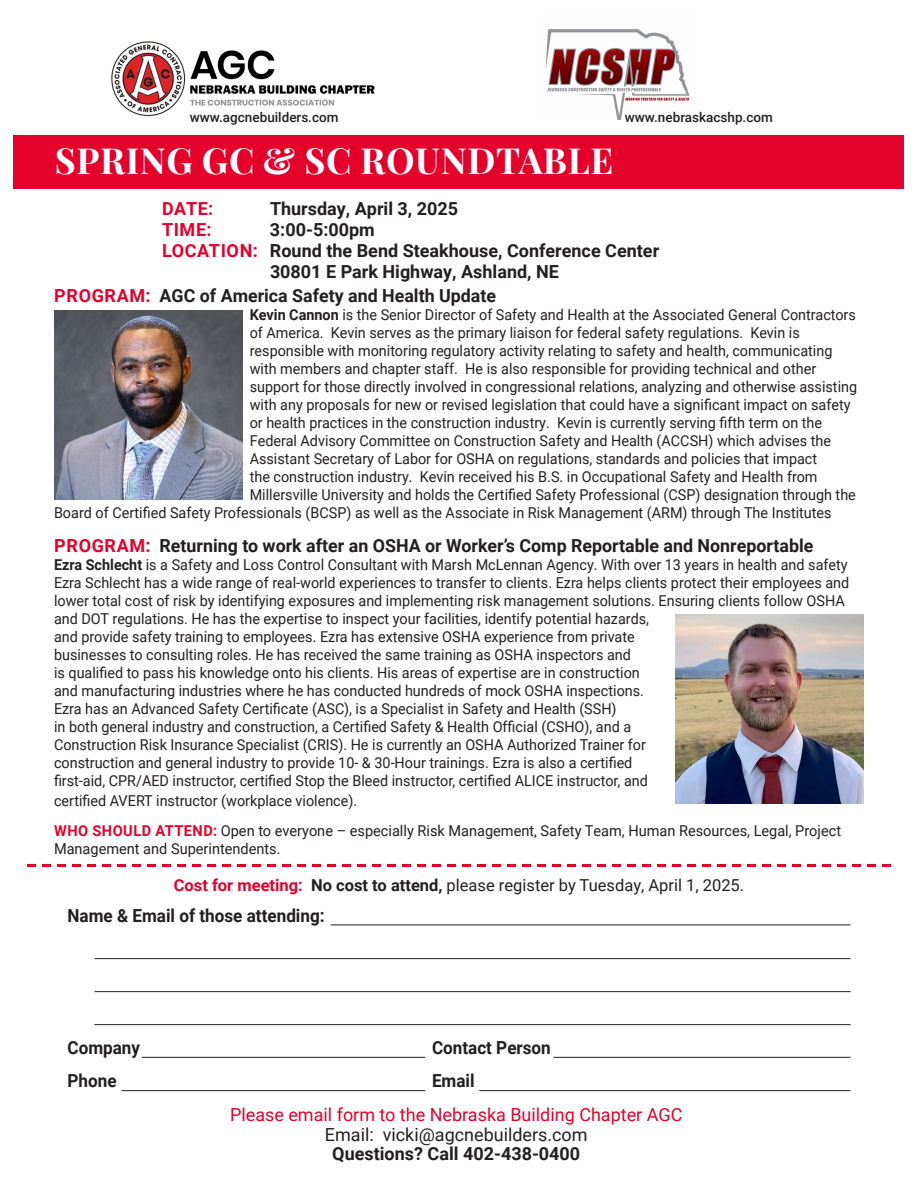
<style>
.page{position:relative;width:918px;height:1188px;background:#fff}
.page>*{position:absolute;margin:0;border:0;box-sizing:border-box;transform-origin:0 0}
.t1{font:700 36px "Playfair Display";letter-spacing:.02em;color:#fff}
.t2{font:700 18px "Roboto";color:#231f20}
.t3{font:700 18px "Roboto";color:#231f20;scale:.95 1}
.t4{font:18px "Roboto";color:#e4002b}
.t5{font:18px "Roboto";color:#231f20}
.t6{font:700 18px "Roboto";letter-spacing:.035em;color:#e4002b}
.t7{font:16.5px "Roboto";color:#231f20}
.t8{font:15px/18px "Roboto";color:#231f20;scale:.96 1}
.t9{font:15px/18px "Roboto";color:#231f20}
.t10{font:500 13.5px "Roboto";color:#231f20}
.s1{color:#e4002b}
.s2{font-weight:700}
.s3{font-weight:700;color:#e4002b}
</style>
<div class="page">
<img style="left:111px;top:41px;width:264px;height:76px">
<hr style="left:142px;top:1057px;width:283px;height:1px;background:#231f20">
<hr style="left:94px;top:958px;width:756px;height:1px;background:#231f20">
<hr style="left:94px;top:991px;width:756px;height:1px;background:#231f20">
<hr style="left:94px;top:1024px;width:756px;height:1px;background:#231f20">
<hr style="left:122px;top:1090px;width:303px;height:1px;background:#231f20">
<hr style="left:479px;top:1090px;width:371px;height:1px;background:#231f20">
<div style="left:14px;top:135px;width:890px;height:54px;background:#e4002b"></div>
<hr style="left:331px;top:925px;width:519px;height:1px;background:#231f20">
<svg style="left:27px;top:864px;width:864px;height:3px"></svg>
<hr style="left:554px;top:1057px;width:296px;height:1px;background:#231f20">
<img style="left:545px;top:29px;width:145px;height:91px">
<img style="left:54px;top:310px;width:189px;height:190px">
<img style="left:675px;top:614px;width:189px;height:189px">
<p class="t10" style="left:190px;top:108px;width:150px">www.agcnebuilders.com</p>
<p class="t10" style="left:625px;top:108px;width:149px">www.nebraskacshp.com</p>
<p class="t1" style="left:55px;top:132px;width:560px">SPRING GC &amp; SC ROUNDTABLE</p>
<p class="t6" style="left:162px;top:196px;width:53px">DATE:</p>
<p class="t2" style="left:270px;top:196px;width:190px">Thursday, April 3, 2025</p>
<p class="t6" style="left:162px;top:217px;width:51px">TIME:</p>
<p class="t2" style="left:270px;top:217px;width:106px">3:00-5:00pm</p>
<p class="t2" style="left:162px;top:238px;width:499px"><span class="s1">LOCATION:</span> Round the Bend Steakhouse, Conference Center</p>
<p class="t2" style="left:270px;top:259px;width:290px">30801 E Park Highway, Ashland, NE</p>
<p class="t2" style="left:54px;top:283px;width:443px"><span class="s1">PROGRAM:</span> AGC of America Safety and Health Update</p>
<p class="t8" style="left:250px;top:305px;width:633px"><span class="s2">Kevin Cannon</span> is the Senior Director of Safety and Health at the Associated General Contractors</p>
<p class="t8" style="left:250px;top:323px;width:574px">of America. Kevin serves as the primary liaison for federal safety regulations. Kevin is</p>
<p class="t8" style="left:250px;top:341px;width:608px">responsible with monitoring regulatory activity relating to safety and health, communicating</p>
<p class="t8" style="left:250px;top:359px;width:592px">with members and chapter staff. He is also responsible for providing technical and other</p>
<p class="t8" style="left:250px;top:377px;width:634px">support for those directly involved in congressional relations, analyzing and otherwise assisting</p>
<p class="t8" style="left:250px;top:395px;width:627px">with any proposals for new or revised legislation that could have a significant impact on safety</p>
<p class="t8" style="left:250px;top:413px;width:598px">or health practices in the construction industry. Kevin is currently serving fifth term on the</p>
<p class="t8" style="left:250px;top:431px;width:607px">Federal Advisory Committee on Construction Safety and Health (ACCSH) which advises the</p>
<p class="t8" style="left:250px;top:449px;width:593px">Assistant Secretary of Labor for OSHA on regulations, standards and policies that impact</p>
<p class="t8" style="left:250px;top:467px;width:593px">the construction industry. Kevin received his B.S. in Occupational Safety and Health from</p>
<p class="t8" style="left:250px;top:485px;width:633px">Millersville University and holds the Certified Safety Professional (CSP) designation through the</p>
<p class="t8" style="left:54px;top:503px;width:812px">Board of Certified Safety Professionals (BCSP) as well as the Associate in Risk Management (ARM) through The Institutes</p>
<p class="t2" style="left:54px;top:533px;width:761px"><span class="s1">PROGRAM:</span> Returning to work after an OSHA or Worker’s Comp Reportable and Nonreportable</p>
<p class="t8" style="left:54px;top:555px;width:830px"><span class="s2">Ezra Schlecht</span> is a Safety and Loss Control Consultant with Marsh McLennan Agency. With over 13 years in health and safety Ezra Schlecht has a wide range of real-world experiences to transfer to clients. Ezra helps clients protect their employees and lower total cost of risk by identifying exposures and implementing risk management solutions. Ensuring clients follow OSHA and DOT regulations. He has the expertise to inspect your facilities, identify potential hazards,<br>and provide safety training to employees. Ezra has extensive OSHA experience from private<br>businesses to consulting roles. He has received the same training as OSHA inspectors and<br>is qualified to pass his knowledge onto his clients. His areas of expertise are in construction<br>and manufacturing industries where he has conducted hundreds of mock OSHA inspections.<br>Ezra has an Advanced Safety Certificate (ASC), is a Specialist in Safety and Health (SSH)<br>in both general industry and construction, a Certified Safety &amp; Health Official (CSHO), and a<br>Construction Risk Insurance Specialist (CRIS). He is currently an OSHA Authorized Trainer for<br>construction and general industry to provide 10- &amp; 30-Hour trainings. Ezra is also a certified<br>first-aid, CPR/AED instructor, certified Stop the Bleed instructor, certified ALICE instructor, and</p>
<p class="t8" style="left:54px;top:791px;width:317px">certified AVERT instructor (workplace violence).</p>
<p class="t9" style="left:54px;top:821px;width:789px"><span class="s3">WHO SHOULD ATTEND:</span> Open to everyone – especially Risk Management, Safety Team, Human Resources, Legal, Project<br>Management and Superintendents.</p>
<p class="t7" style="left:174px;top:873px;width:572px"><span class="s3">Cost for meeting:</span> <span class="s2">No cost to attend,</span> please register by Tuesday, April 1, 2025.</p>
<p class="t3" style="left:68px;top:903px;width:272px">Name &amp; Email of those attending:</p>
<p class="t3" style="left:68px;top:1035px;width:78px">Company</p>
<p class="t3" style="left:432px;top:1035px;width:127px">Contact Person</p>
<p class="t3" style="left:68px;top:1068px;width:53px">Phone</p>
<p class="t3" style="left:432px;top:1068px;width:46px">Email</p>
<p class="t4" style="left:230px;top:1102px;width:454px">Please email form to the Nebraska Building Chapter AGC</p>
<p class="t5" style="left:325px;top:1122px;width:264px">Email: vicki@agcnebuilders.com</p>
<p class="t2" style="left:332px;top:1141px;width:250px">Questions? Call 402-438-0400</p>
</div>
